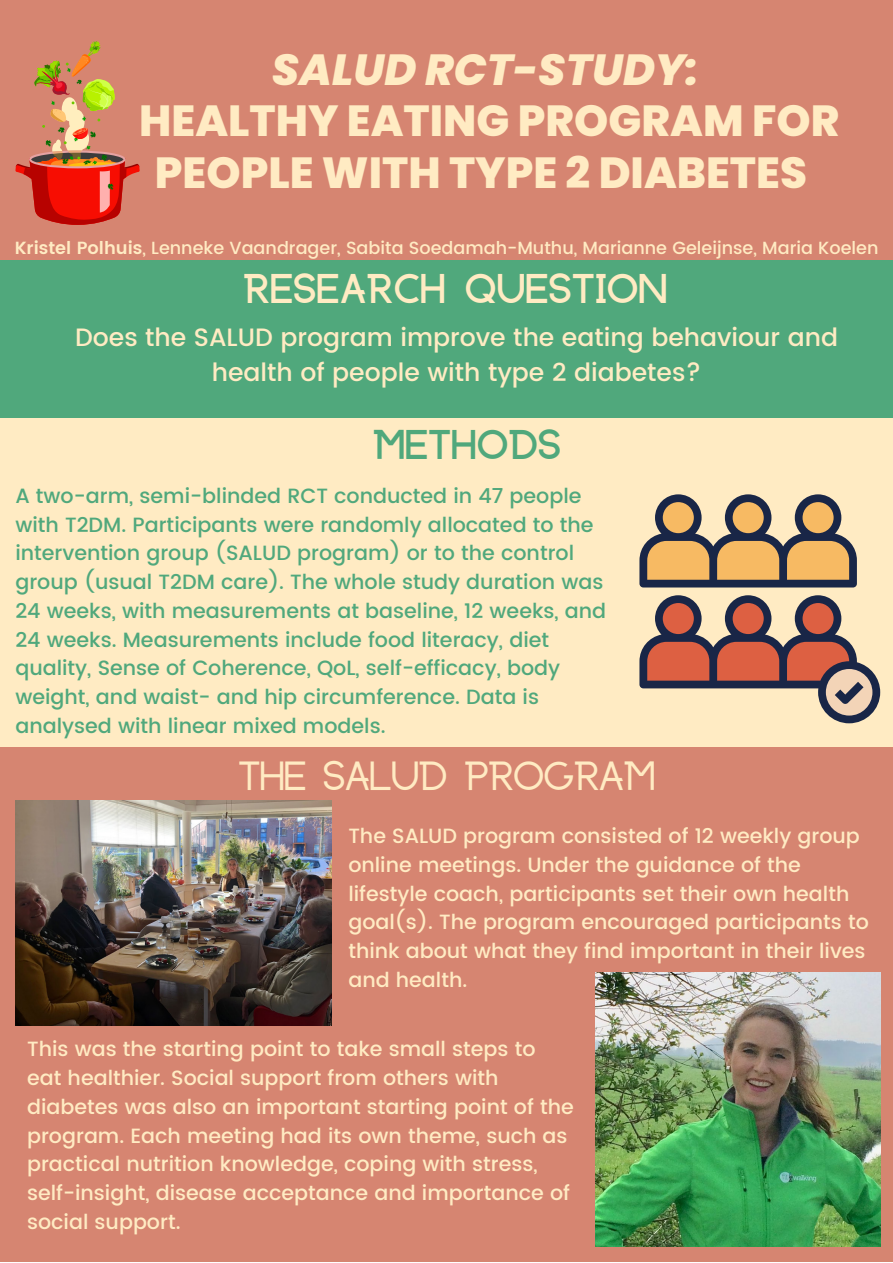
<style>
.page{position:relative;width:893px;height:1263px;background:#fff}
.page>*{position:absolute;margin:0;border:0;box-sizing:border-box;transform-origin:0 0}
.t1{font:800 43.5px/51.8px "Poppins";color:#ffebc3;text-align:center}
.t2{font:italic 800 43.5px "Poppins";color:#ffebc3}
.t3{font:900 32.62px "Anchorage";color:#ffebc3}
.t4{font:700 32.62px "Anchorage";color:#ffebc3}
.t5{font:900 32.62px "Anchorage";color:#50a87c}
.t6{font:500 25.12px/34.9px "Poppins";color:#ffebc3;text-align:center}
.t7{font:500 20.62px/28.7px "Poppins";color:#ffebc3}
.t8{font:500 20.62px/28.7px "Poppins";color:#50a87c}
.t9{font:500 17.62px "Poppins";color:#ffebc3}
.s1{font-weight:600}
</style>
<div class="page">
<div style="left:0;top:417px;width:893px;height:330px;background:#ffebc3"></div>
<div style="left:0;top:259px;width:893px;height:158px;background:#50a87c"></div>
<svg style="left:639px;top:494px;width:218px;height:93px"></svg>
<svg style="left:639px;top:595px;width:241px;height:128px"></svg>
<div style="left:0;top:0;width:893px;height:259px;background:#d68571"></div>
<svg style="left:15px;top:41px;width:125px;height:184px"></svg>
<div style="left:0;top:747px;width:893px;height:515px;background:#d68571"></div>
<img style="left:15px;top:800px;width:316px;height:225px">
<img style="left:595px;top:972px;width:285px;height:274px">
<h1 class="t2" style="left:272px;top:39px;width:428px">SALUD RCT-STUDY:</h1>
<h1 class="t1" style="left:139px;top:95px;width:701px">HEALTHY EATING PROGRAM FOR<br>PEOPLE WITH TYPE 2 DIABETES</h1>
<p class="t9" style="left:15px;top:237px;width:865px"><span class="s1">Kristel Polhuis</span>, Lenneke Vaandrager, Sabita Soedamah-Muthu, Marianne Geleijnse, Maria Koelen</p>
<h2 class="t3" style="left:243px;top:274px;width:426px">RESEARCH QUESTION</h2>
<p class="t6" style="left:75px;top:320px;width:764px">Does the SALUD program improve the eating behaviour and health of people with type 2 diabetes?</p>
<h2 class="t5" style="left:373px;top:431px;width:190px">METHODS</h2>
<p class="t8" style="left:15px;top:482px;width:592px">A two-arm, semi-blinded RCT conducted in 47 people with T2DM. Participants were randomly allocated to the intervention group (SALUD program) or to the control group (usual T2DM care). The whole study duration was 24 weeks, with measurements at baseline, 12 weeks, and 24 weeks. Measurements include food literacy, diet quality, Sense of Coherence, QoL, self-efficacy, body weight, and waist- and hip circumference. Data is analysed with linear mixed models.</p>
<h2 class="t4" style="left:238px;top:761px;width:418px">THE SALUD PRoGRAM</h2>
<p class="t7" style="left:348px;top:822px;width:522px">The SALUD program consisted of 12 weekly group online meetings. Under the guidance of the lifestyle coach, participants set their own health goal(s). The program encouraged participants to think about what they find important in their lives and health.</p>
<p class="t7" style="left:27px;top:1035px;width:548px">This was the starting point to take small steps to eat healthier. Social support from others with diabetes was also an important starting point of the program. Each meeting had its own theme, such as practical nutrition knowledge, coping with stress, self-insight, disease acceptance and importance of social support.</p>
</div>
